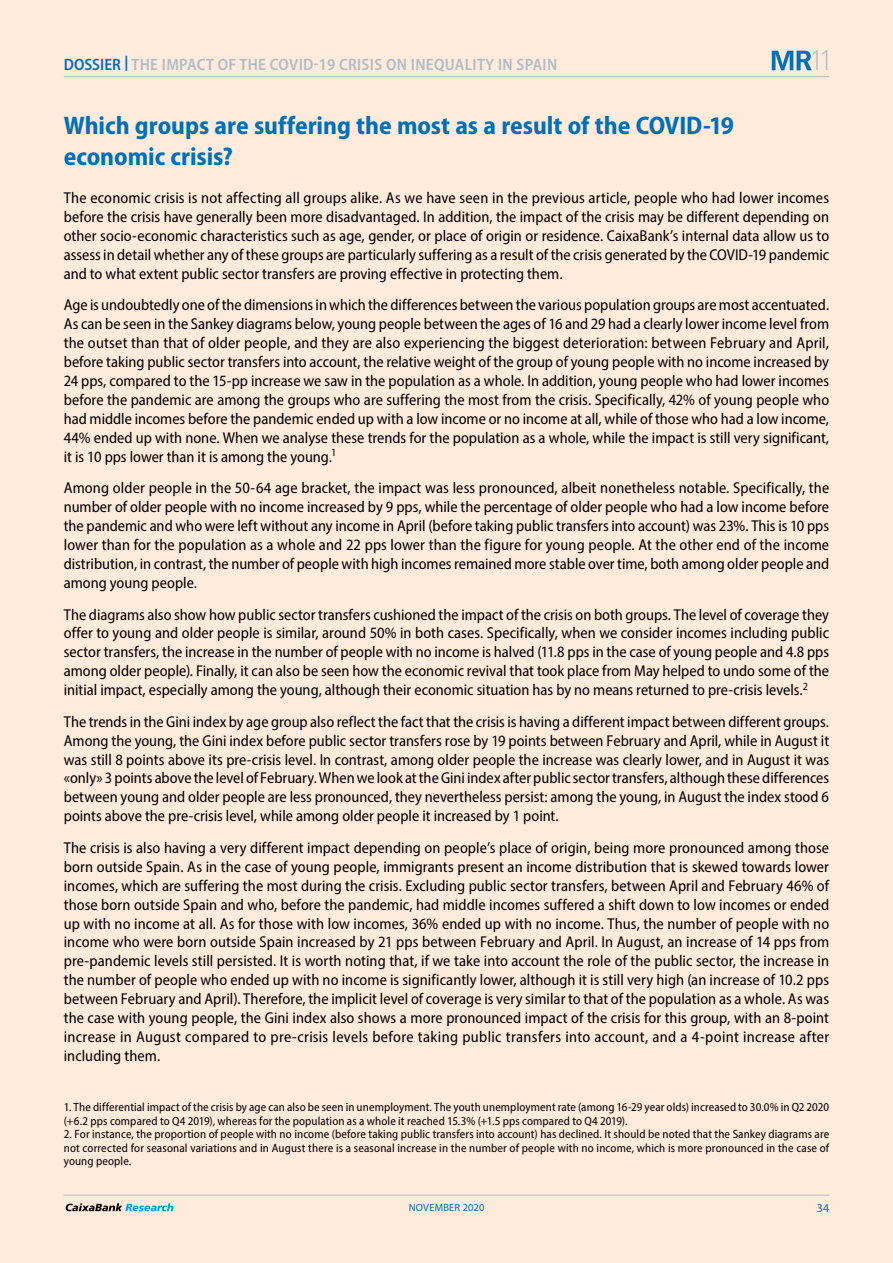
<style>
.page{position:relative;width:893px;height:1263px;background:#fff}
.page>*{position:absolute;margin:0;border:0;box-sizing:border-box;transform-origin:0 0}
.t1{font:300 27.6px "DIN Pro";color:#b2bdc2}
.t2{font:700 semi-condensed 25.5px/30.6px "Myriad Pro";letter-spacing:-.005em;color:#0070ba}
.t3{font:600 semi-condensed 16.5px "Myriad Pro";letter-spacing:.02em;color:#b2bdc2}
.t4{font:semi-condensed 15.75px/18.9px "Myriad Pro";color:#000;text-align:justify}
.t5{font:semi-condensed 12px/13.5px "Myriad Pro";letter-spacing:.01em;color:#000}
.t6{font:12px "Myriad Pro";color:#0070ba}
.t7{font:10.5px "Myriad Pro";letter-spacing:.02em;color:#0070ba}
.s1{color:#0070ba}
</style>
<div class="page">
<div style="left:0;top:0;width:892px;height:1263px;background:#feebdc"></div>
<hr style="left:64px;top:76px;width:765px;height:1px;background:#b2bdc2">
<hr style="left:64px;top:1195px;width:765px;height:1px;background:#b2bdc2">
<svg style="left:66px;top:1203px;width:107px;height:8px"></svg>
<svg style="left:772px;top:51px;width:40px;height:19px"></svg>
<p class="t3" style="left:64px;top:54px;width:495px"><span class="s1">DOSSIER</span> <sup>|</sup> THE IMPACT OF THE COVID-19 CRISIS ON INEQUALITY IN SPAIN</p>
<h2 class="t2" style="left:64px;top:110px;width:672px">Which groups are suffering the most as a result of the COVID-19 economic crisis?</h2>
<h1 class="t1" style="left:809px;top:39px;width:25px">11</h1>
<p class="t4" style="left:64px;top:188px;width:767px">The economic crisis is not affecting all groups alike. As we have seen in the previous article, people who had lower incomes before the crisis have generally been more disadvantaged. In addition, the impact of the crisis may be different depending on other socio-economic characteristics such as age, gender, or place of origin or residence. CaixaBank’s internal data allow us to assess in detail whether any of these groups are particularly suffering as a result of the crisis generated by the COVID-19 pandemic and to what extent public sector transfers are proving effective in protecting them.</p>
<p class="t4" style="left:64px;top:295px;width:767px">Age is undoubtedly one of the dimensions in which the differences between the various population groups are most accentuated.<br>As can be seen in the Sankey diagrams below, young people between the ages of 16 and 29 had a clearly lower income level from the outset than that of older people, and they are also experiencing the biggest deterioration: between February and April, before taking public sector transfers into account, the relative weight of the group of young people with no income increased by 24 pps, compared to the 15-pp increase we saw in the population as a whole. In addition, young people who had lower incomes before the pandemic are among the groups who are suffering the most from the crisis. Specifically, 42% of young people who had middle incomes before the pandemic ended up with a low income or no income at all, while of those who had a low income, 44% ended up with none. When we analyse these trends for the population as a whole, while the impact is still very significant, it is 10 pps lower than it is among the young.<sup>1</sup></p>
<p class="t4" style="left:64px;top:478px;width:767px">Among older people in the 50-64 age bracket, the impact was less pronounced, albeit nonetheless notable. Specifically, the number of older people with no income increased by 9 pps, while the percentage of older people who had a low income before the pandemic and who were left without any income in April (before taking public transfers into account) was 23%. This is 10 pps lower than for the population as a whole and 22 pps lower than the figure for young people. At the other end of the income distribution, in contrast, the number of people with high incomes remained more stable over time, both among older people and among young people.</p>
<p class="t4" style="left:64px;top:604px;width:767px">The diagrams also show how public sector transfers cushioned the impact of the crisis on both groups. The level of coverage they offer to young and older people is similar, around 50% in both cases. Specifically, when we consider incomes including public sector transfers, the increase in the number of people with no income is halved (11.8 pps in the case of young people and 4.8 pps among older people). Finally, it can also be seen how the economic revival that took place from May helped to undo some of the initial impact, especially among the young, although their economic situation has by no means returned to pre-crisis levels.<sup>2</sup></p>
<p class="t4" style="left:64px;top:712px;width:767px">The trends in the Gini index by age group also reflect the fact that the crisis is having a different impact between different groups.<br>Among the young, the Gini index before public sector transfers rose by 19 points between February and April, while in August it was still 8 points above its pre-crisis level. In contrast, among older people the increase was clearly lower, and in August it was «only» 3 points above the level of February. When we look at the Gini index after public sector transfers, although these differences between young and older people are less pronounced, they nevertheless persist: among the young, in August the index stood 6 points above the pre-crisis level, while among older people it increased by 1 point.</p>
<p class="t4" style="left:64px;top:838px;width:767px">The crisis is also having a very different impact depending on people’s place of origin, being more pronounced among those born outside Spain. As in the case of young people, immigrants present an income distribution that is skewed towards lower incomes, which are suffering the most during the crisis. Excluding public sector transfers, between April and February 46% of those born outside Spain and who, before the pandemic, had middle incomes suffered a shift down to low incomes or ended up with no income at all. As for those with low incomes, 36% ended up with no income. Thus, the number of people with no income who were born outside Spain increased by 21 pps between February and April. In August, an increase of 14 pps from pre-pandemic levels still persisted. It is worth noting that, if we take into account the role of the public sector, the increase in the number of people who ended up with no income is significantly lower, although it is still very high (an increase of 10.2 pps between February and April). Therefore, the implicit level of coverage is very similar to that of the population as a whole. As was the case with young people, the Gini index also shows a more pronounced impact of the crisis for this group, with an 8-point increase in August compared to pre-crisis levels before taking public transfers into account, and a 4-point increase after including them.</p>
<p class="t5" style="left:64px;top:1100px;width:767px">1. The differential impact of the crisis by age can also be seen in unemployment. The youth unemployment rate (among 16-29 year olds) increased to 30.0% in Q2 2020 (+6.2 pps compared to Q4 2019), whereas for the population as a whole it reached 15.3% (+1.5 pps compared to Q4 2019).</p>
<p class="t5" style="left:64px;top:1127px;width:767px;text-align:justify">2. For instance, the proportion of people with no income (before taking public transfers into account) has declined. It should be noted that the Sankey diagrams are not corrected for seasonal variations and in August there is a seasonal increase in the number of people with no income, which is more pronounced in the case of young people.</p>
<p class="t7" style="left:409px;top:1201px;width:77px">NOVEMBER 2020</p>
<p class="t6" style="left:817px;top:1201px;width:14px">34</p>
</div>
